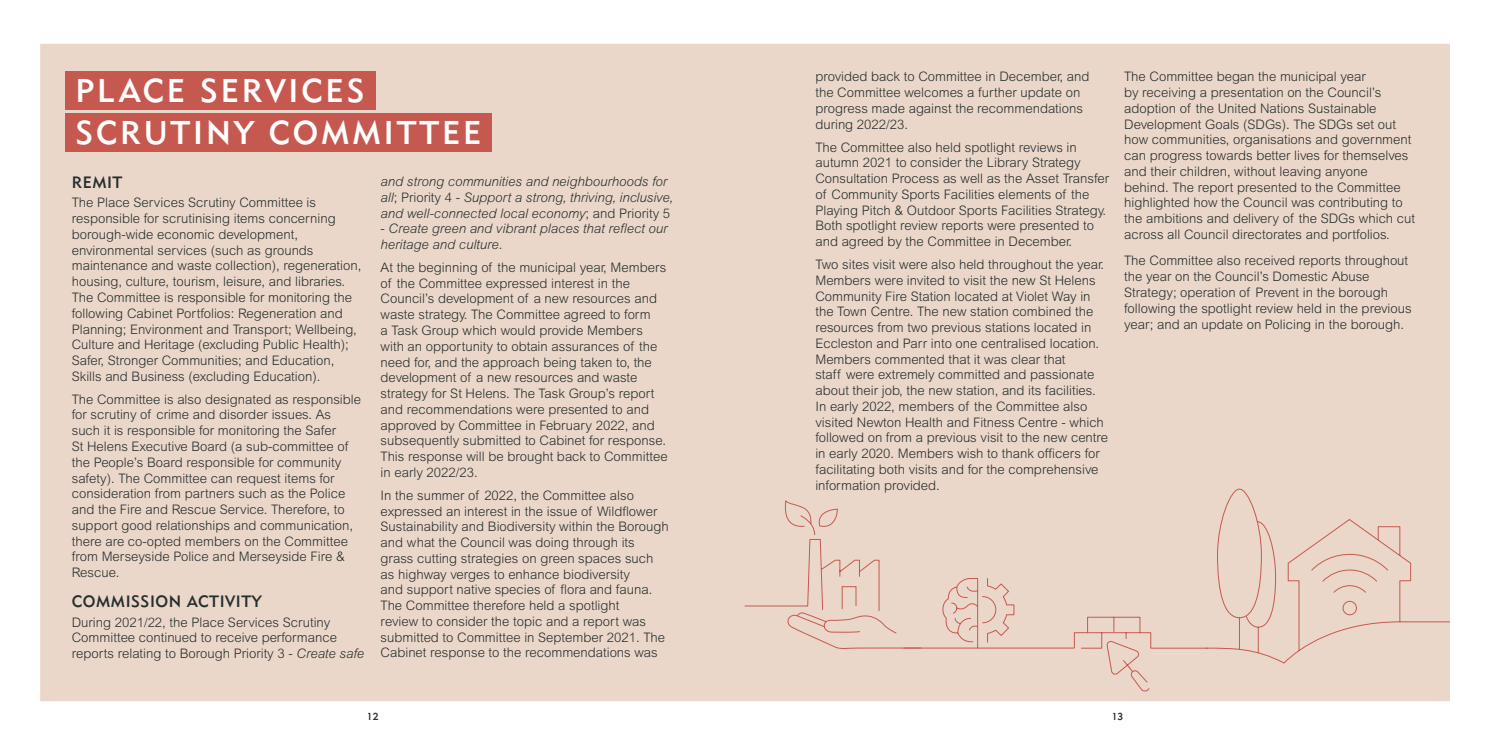
<style>
.page{position:relative;width:1489px;height:745px;background:#fff}
.page>*{position:absolute;margin:0;border:0;box-sizing:border-box;transform-origin:0 0}
.t1{font:32.5px "Geometric 415 BT Medium A";letter-spacing:.09em;color:#fff}
.t2{font:16.25px "Geometric 415 BT Medium A";letter-spacing:.035em;color:#262e2e}
.t3{font:300 13.12px/15.8px "Arial";color:#262e2e}
.t4{font:italic 300 13.12px/15.8px "Arial";color:#262e2e}
.t5{font:10px "Geometric 415 BT Medium A";color:#262e2e}
.s1{font-style:italic}
.s2{font-style:normal}
</style>
<div class="page">
<div style="left:40px;top:44px;width:1409px;height:656px;background:#ebd7c9"></div>
<div style="left:66px;top:71px;width:310px;height:38px;background:#c6594f"></div>
<div style="left:66px;top:113px;width:426px;height:39px;background:#c6594f"></div>
<div style="left:744px;top:498px;width:329px;height:150px;background:#ebd7c9"></div>
<div style="left:1073px;top:488px;width:377px;height:203px;background:#ebd7c9"></div>
<p class="t1" style="left:75px;top:70px;width:290px">PLACE SERVICES</p>
<p class="t1" style="left:75px;top:113px;width:407px">SCRUTINY COMMITTEE</p>
<p class="t2" style="left:72px;top:172px;width:52px">REMIT</p>
<p class="t3" style="left:72px;top:195px;width:291px">The Place Services Scrutiny Committee is responsible for scrutinising items concerning borough-wide economic development, environmental services (such as grounds maintenance and waste collection), regeneration, housing, culture, tourism, leisure, and libraries.<br>The Committee is responsible for monitoring the following Cabinet Portfolios: Regeneration and Planning; Environment and Transport; Wellbeing, Culture and Heritage (excluding Public Health); Safer, Stronger Communities; and Education, Skills and Business (excluding Education).</p>
<p class="t3" style="left:72px;top:391px;width:291px">The Committee is also designated as responsible for scrutiny of crime and disorder issues. As such it is responsible for monitoring the Safer<br>St Helens Executive Board (a sub-committee of the People’s Board responsible for community safety). The Committee can request items for consideration from partners such as the Police and the Fire and Rescue Service. Therefore, to support good relationships and communication, there are co-opted members on the Committee from Merseyside Police and Merseyside Fire &amp; Rescue.</p>
<p class="t2" style="left:72px;top:591px;width:191px">COMMISSION ACTIVITY</p>
<p class="t3" style="left:72px;top:613px;width:294px">During 2021/22, the Place Services Scrutiny<br>Committee continued to receive performance reports relating to Borough Priority 3 - <span class="s1">Create safe</span></p>
<p class="t4" style="left:380px;top:173px;width:293px">and strong communities and neighbourhoods for all<span class="s2">; Priority 4 -</span> Support a strong, thriving, inclusive, and well-connected local economy<span class="s2">; and Priority 5</span></p>
<p class="t4" style="left:380px;top:220px;width:288px"><span class="s2">-</span> Create green and vibrant places that reflect our heritage and culture<span class="s2">.</span></p>
<p class="t3" style="left:380px;top:259px;width:288px">At the beginning of the municipal year, Members of the Committee expressed interest in the Council’s development of a new resources and waste strategy. The Committee agreed to form<br>a Task Group which would provide Members with an opportunity to obtain assurances of the need for, and the approach being taken to, the development of a new resources and waste strategy for St Helens. The Task Group’s report and recommendations were presented to and approved by Committee in February 2022, and subsequently submitted to Cabinet for response.<br>This response will be brought back to Committee in early 2022/23.</p>
<p class="t3" style="left:380px;top:487px;width:289px">In the summer of 2022, the Committee also expressed an interest in the issue of Wildflower Sustainability and Biodiversity within the Borough and what the Council was doing through its grass cutting strategies on green spaces such as highway verges to enhance biodiversity<br>and support native species of flora and fauna.<br>The Committee therefore held a spotlight<br>review to consider the topic and a report was submitted to Committee in September 2021. The Cabinet response to the recommendations was</p>
<p class="t3" style="left:815px;top:69px;width:275px">provided back to Committee in December, and the Committee welcomes a further update on progress made against the recommendations during 2022/23.</p>
<p class="t3" style="left:815px;top:139px;width:295px">The Committee also held spotlight reviews in autumn 2021 to consider the Library Strategy Consultation Process as well as the Asset Transfer of Community Sports Facilities elements of the Playing Pitch &amp; Outdoor Sports Facilities Strategy.<br>Both spotlight review reports were presented to and agreed by the Committee in December.</p>
<p class="t3" style="left:815px;top:256px;width:294px">Two sites visit were also held throughout the year.<br>Members were invited to visit the new St Helens Community Fire Station located at Violet Way in the Town Centre. The new station combined the resources from two previous stations located in Eccleston and Parr into one centralised location.<br>Members commented that it was clear that<br>staff were extremely committed and passionate about their job, the new station, and its facilities.<br>In early 2022, members of the Committee also visited Newton Health and Fitness Centre - which followed on from a previous visit to the new centre in early 2020. Members wish to thank officers for facilitating both visits and for the comprehensive information provided.</p>
<p class="t3" style="left:1124px;top:69px;width:292px">The Committee began the municipal year<br>by receiving a presentation on the Council’s adoption of the United Nations Sustainable Development Goals (SDGs). The SDGs set out how communities, organisations and government can progress towards better lives for themselves and their children, without leaving anyone behind. The report presented to the Committee highlighted how the Council was contributing to the ambitions and delivery of the SDGs which cut across all Council directorates and portfolios.</p>
<p class="t3" style="left:1124px;top:253px;width:289px">The Committee also received reports throughout the year on the Council’s Domestic Abuse Strategy; operation of Prevent in the borough following the spotlight review held in the previous year; and an update on Policing in the borough.</p>
<p class="t5" style="left:367px;top:709px;width:13px">12</p>
<p class="t5" style="left:1111px;top:709px;width:13px">13</p>
</div>
